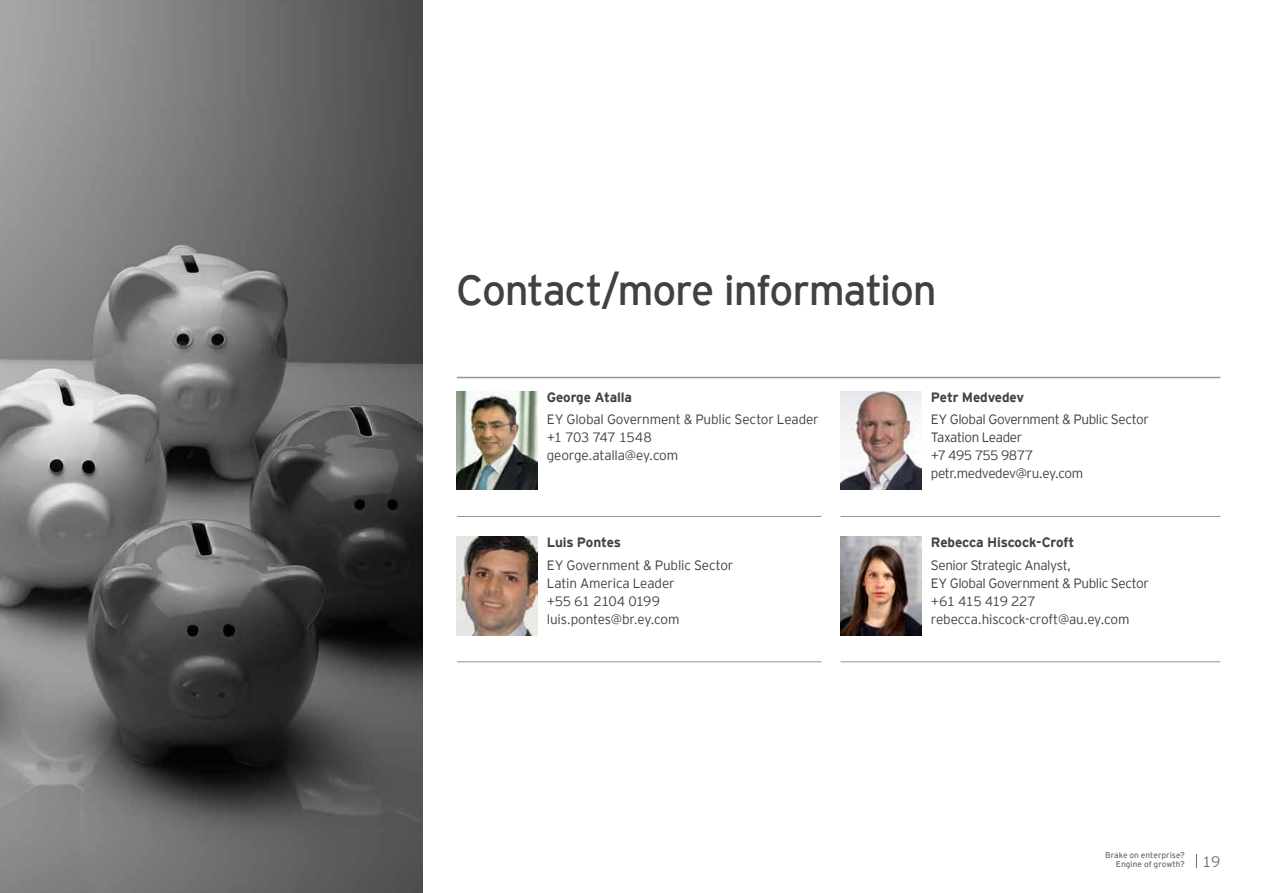
<style>
.page{position:relative;width:1263px;height:893px;background:#fff}
.page>*{position:absolute;margin:0;border:0;box-sizing:border-box;transform-origin:0 0}
.t1{font:42px "EY Interstate";letter-spacing:-.03em;color:#414042}
.t2{font:300 15px "EY Interstate";color:#6d6e71}
.t3{font:300 13.5px/18px "EY Interstate";letter-spacing:-.025em;color:#414042}
.t4{font:700 13.5px "EY Interstate";letter-spacing:-.015em;color:#414042}
.t5{font:8.25px/9px "EY Interstate";letter-spacing:.005em;color:#6d6e71;text-align:right}
</style>
<div class="page">
<svg style="left:1196px;top:854px;width:1px;height:13px"></svg>
<img style="left:0;top:0;width:422px;height:893px">
<hr style="left:457px;top:377px;width:763px;height:1px;background:#939598">
<img style="left:840px;top:391px;width:82px;height:99px">
<img style="left:840px;top:537px;width:82px;height:98px">
<hr style="left:457px;top:516px;width:364px;height:1px;background:#939598">
<hr style="left:457px;top:662px;width:364px;height:1px;background:#939598">
<hr style="left:840px;top:516px;width:380px;height:1px;background:#939598">
<hr style="left:840px;top:662px;width:380px;height:1px;background:#939598">
<img style="left:456px;top:391px;width:82px;height:99px">
<img style="left:456px;top:537px;width:82px;height:98px">
<h1 class="t1" style="left:456px;top:260px;width:482px">Contact/more information</h1>
<p class="t4" style="left:547px;top:388px;width:87px">George Atalla</p>
<p class="t3" style="left:547px;top:410px;width:273px">EY Global Government &amp; Public Sector Leader +1 703 747 1548<br>george.atalla@ey.com</p>
<p class="t4" style="left:547px;top:533px;width:76px">Luis Pontes</p>
<p class="t3" style="left:547px;top:555px;width:188px">EY Government &amp; Public Sector<br>Latin America Leader<br>+55 61 2104 0199 luis.pontes@br.ey.com</p>
<p class="t4" style="left:931px;top:387px;width:95px">Petr Medvedev</p>
<p class="t3" style="left:931px;top:410px;width:219px">EY Global Government &amp; Public Sector<br>Taxation Leader<br>+7 495 755 9877 petr.medvedev@ru.ey.com</p>
<p class="t4" style="left:931px;top:533px;width:145px">Rebecca Hiscock-Croft</p>
<p class="t3" style="left:931px;top:555px;width:219px">Senior Strategic Analyst,<br>EY Global Government &amp; Public Sector +61 415 419 227 rebecca.hiscock-croft@au.ey.com</p>
<p class="t5" style="left:1105px;top:850px;width:81px">Brake on enterprise?<br>Engine of growth?</p>
<p class="t2" style="left:1202px;top:851px;width:20px">19</p>
</div>
